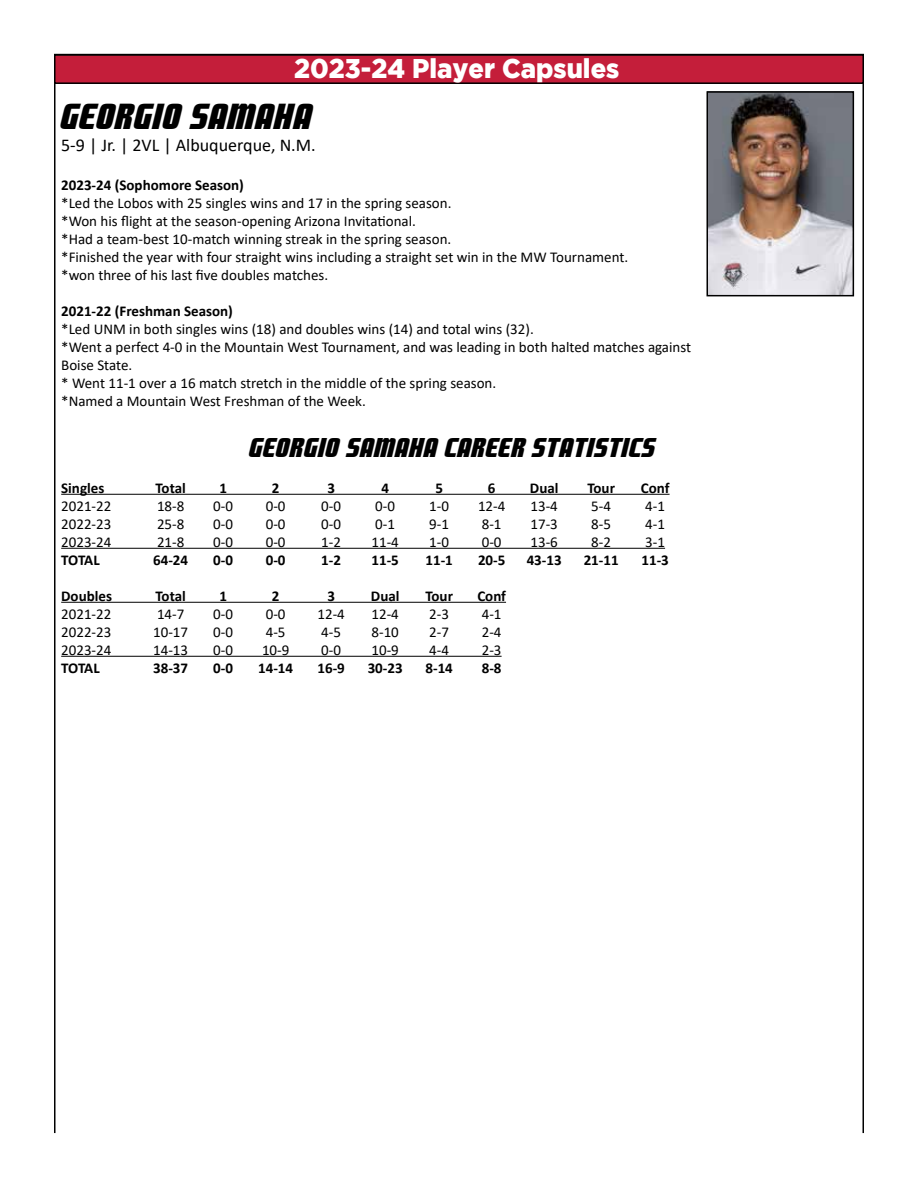
<style>
.page{position:relative;width:918px;height:1188px;background:#fff}
.page>*{position:absolute;margin:0;border:0;box-sizing:border-box;transform-origin:0 0}
.t1{font:36px "Lobos";color:#000}
.t2{font:27px "Lobos";color:#000}
.t3{font:900 27px "Gotham";color:#fff;scale:.95 1}
.t4{font:18px "Calibri";color:#000}
.t5{font:15px/18px "Calibri";color:#000}
.t6{font:700 15px "Calibri";color:#000}
</style>
<div class="page">
<div style="left:54px;top:55px;width:810px;height:29px;background:#c41e3a"></div>
<div style="left:54px;top:54px;width:810px;height:30px;border:2px solid #000"></div>
<img style="left:709px;top:94px;width:142px;height:199px">
<div style="left:706px;top:91px;width:148px;height:205px;border:2px solid #000"></div>
<hr style="left:61px;top:494px;width:609px;height:1px;background:#000">
<hr style="left:61px;top:548px;width:604px;height:1px;background:#000">
<hr style="left:61px;top:602px;width:445px;height:1px;background:#000">
<hr style="left:61px;top:656px;width:441px;height:1px;background:#000">
<h2 class="t3" style="left:294px;top:53px;width:344px">2023-24 Player Capsules</h2>
<h1 class="t1" style="left:61px;top:96px;width:253px">GEORGIO SAMAHA</h1>
<p class="t4" style="left:61px;top:132px;width:256px">5-9 | Jr. | 2VL | Albuquerque, N.M.</p>
<p class="t6" style="left:61px;top:175px;width:184px">2023-24 (Sophomore Season)</p>
<p class="t5" style="left:61px;top:194px;width:569px">*Led the Lobos with 25 singles wins and 17 in the spring season.<br>*Won his flight at the season-opening Arizona Invitational.<br>*Had a team-best 10-match winning streak in the spring season.<br>*Finished the year with four straight wins including a straight set win in the MW Tournament. *won three of his last five doubles matches.</p>
<p class="t6" style="left:61px;top:301px;width:173px">2021-22 (Freshman Season)</p>
<p class="t5" style="left:61px;top:320px;width:632px">*Led UNM in both singles wins (18) and doubles wins (14) and total wins (32).<br>*Went a perfect 4-0 in the Mountain West Tournament, and was leading in both halted matches against Boise State.<br>* Went 11-1 over a 16 match stretch in the middle of the spring season.<br>*Named a Mountain West Freshman of the Week.</p>
<h2 class="t2" style="left:250px;top:432px;width:408px">GEORGIO SAMAHA CAREER STATISTICS</h2>
<p class="t6" style="left:61px;top:477px;width:45px">Singles</p>
<p class="t6" style="left:156px;top:477px;width:32px">Total</p>
<p class="t6" style="left:219px;top:477px;width:9px">1</p>
<p class="t6" style="left:272px;top:477px;width:9px">2</p>
<p class="t6" style="left:327px;top:477px;width:9px">3</p>
<p class="t6" style="left:381px;top:477px;width:9px">4</p>
<p class="t6" style="left:435px;top:477px;width:9px">5</p>
<p class="t6" style="left:488px;top:477px;width:9px">6</p>
<p class="t6" style="left:530px;top:477px;width:30px">Dual</p>
<p class="t6" style="left:587px;top:477px;width:29px">Tour</p>
<p class="t6" style="left:641px;top:477px;width:30px">Conf</p>
<p class="t5" style="left:61px;top:496px;width:52px">2021-22</p>
<p class="t5" style="left:157px;top:496px;width:29px">18-8</p>
<p class="t5" style="left:213px;top:496px;width:21px">0-0</p>
<p class="t5" style="left:266px;top:496px;width:21px">0-0</p>
<p class="t5" style="left:321px;top:496px;width:21px">0-0</p>
<p class="t5" style="left:375px;top:496px;width:21px">0-0</p>
<p class="t5" style="left:429px;top:496px;width:21px">1-0</p>
<p class="t5" style="left:478px;top:496px;width:29px">12-4</p>
<p class="t5" style="left:531px;top:496px;width:29px">13-4</p>
<p class="t5" style="left:591px;top:496px;width:21px">5-4</p>
<p class="t5" style="left:645px;top:496px;width:21px">4-1</p>
<p class="t5" style="left:61px;top:514px;width:52px">2022-23</p>
<p class="t5" style="left:157px;top:514px;width:29px">25-8</p>
<p class="t5" style="left:213px;top:514px;width:21px">0-0</p>
<p class="t5" style="left:266px;top:514px;width:21px">0-0</p>
<p class="t5" style="left:321px;top:514px;width:21px">0-0</p>
<p class="t5" style="left:375px;top:514px;width:21px">0-1</p>
<p class="t5" style="left:429px;top:514px;width:21px">9-1</p>
<p class="t5" style="left:482px;top:514px;width:21px">8-1</p>
<p class="t5" style="left:531px;top:514px;width:29px">17-3</p>
<p class="t5" style="left:591px;top:514px;width:21px">8-5</p>
<p class="t5" style="left:645px;top:514px;width:21px">4-1</p>
<p class="t5" style="left:61px;top:532px;width:52px">2023-24</p>
<p class="t5" style="left:157px;top:532px;width:29px">21-8</p>
<p class="t5" style="left:213px;top:532px;width:21px">0-0</p>
<p class="t5" style="left:266px;top:532px;width:21px">0-0</p>
<p class="t5" style="left:321px;top:532px;width:21px">1-2</p>
<p class="t5" style="left:372px;top:532px;width:29px">11-4</p>
<p class="t5" style="left:429px;top:532px;width:21px">1-0</p>
<p class="t5" style="left:482px;top:532px;width:21px">0-0</p>
<p class="t5" style="left:531px;top:532px;width:29px">13-6</p>
<p class="t5" style="left:591px;top:532px;width:21px">8-2</p>
<p class="t5" style="left:645px;top:532px;width:21px">3-1</p>
<p class="t6" style="left:61px;top:549px;width:40px">TOTAL</p>
<p class="t6" style="left:153px;top:549px;width:37px">64-24</p>
<p class="t6" style="left:213px;top:549px;width:21px">0-0</p>
<p class="t6" style="left:266px;top:549px;width:21px">0-0</p>
<p class="t6" style="left:321px;top:549px;width:21px">1-2</p>
<p class="t6" style="left:372px;top:549px;width:29px">11-5</p>
<p class="t6" style="left:426px;top:549px;width:29px">11-1</p>
<p class="t6" style="left:478px;top:549px;width:29px">20-5</p>
<p class="t6" style="left:527px;top:549px;width:37px">43-13</p>
<p class="t6" style="left:584px;top:549px;width:37px">21-11</p>
<p class="t6" style="left:642px;top:549px;width:29px">11-3</p>
<p class="t6" style="left:61px;top:585px;width:52px">Doubles</p>
<p class="t6" style="left:156px;top:585px;width:32px">Total</p>
<p class="t6" style="left:219px;top:585px;width:9px">1</p>
<p class="t6" style="left:272px;top:585px;width:9px">2</p>
<p class="t6" style="left:327px;top:585px;width:9px">3</p>
<p class="t6" style="left:371px;top:585px;width:30px">Dual</p>
<p class="t6" style="left:425px;top:585px;width:29px">Tour</p>
<p class="t6" style="left:477px;top:585px;width:30px">Conf</p>
<p class="t5" style="left:61px;top:604px;width:52px">2021-22</p>
<p class="t5" style="left:157px;top:604px;width:29px">14-7</p>
<p class="t5" style="left:213px;top:604px;width:21px">0-0</p>
<p class="t5" style="left:266px;top:604px;width:21px">0-0</p>
<p class="t5" style="left:318px;top:604px;width:29px">12-4</p>
<p class="t5" style="left:372px;top:604px;width:29px">12-4</p>
<p class="t5" style="left:429px;top:604px;width:21px">2-3</p>
<p class="t5" style="left:482px;top:604px;width:21px">4-1</p>
<p class="t5" style="left:61px;top:622px;width:52px">2022-23</p>
<p class="t5" style="left:153px;top:622px;width:37px">10-17</p>
<p class="t5" style="left:213px;top:622px;width:21px">0-0</p>
<p class="t5" style="left:266px;top:622px;width:21px">4-5</p>
<p class="t5" style="left:321px;top:622px;width:21px">4-5</p>
<p class="t5" style="left:372px;top:622px;width:29px">8-10</p>
<p class="t5" style="left:429px;top:622px;width:21px">2-7</p>
<p class="t5" style="left:482px;top:622px;width:21px">2-4</p>
<p class="t5" style="left:61px;top:640px;width:52px">2023-24</p>
<p class="t5" style="left:153px;top:640px;width:37px">14-13</p>
<p class="t5" style="left:213px;top:640px;width:21px">0-0</p>
<p class="t5" style="left:262px;top:640px;width:29px">10-9</p>
<p class="t5" style="left:321px;top:640px;width:21px">0-0</p>
<p class="t5" style="left:372px;top:640px;width:29px">10-9</p>
<p class="t5" style="left:429px;top:640px;width:21px">4-4</p>
<p class="t5" style="left:482px;top:640px;width:21px">2-3</p>
<p class="t6" style="left:61px;top:657px;width:40px">TOTAL</p>
<p class="t6" style="left:153px;top:657px;width:37px">38-37</p>
<p class="t6" style="left:213px;top:657px;width:21px">0-0</p>
<p class="t6" style="left:258px;top:657px;width:37px">14-14</p>
<p class="t6" style="left:317px;top:657px;width:29px">16-9</p>
<p class="t6" style="left:368px;top:657px;width:37px">30-23</p>
<p class="t6" style="left:425px;top:657px;width:29px">8-14</p>
<p class="t6" style="left:482px;top:657px;width:21px">8-8</p>
</div>
